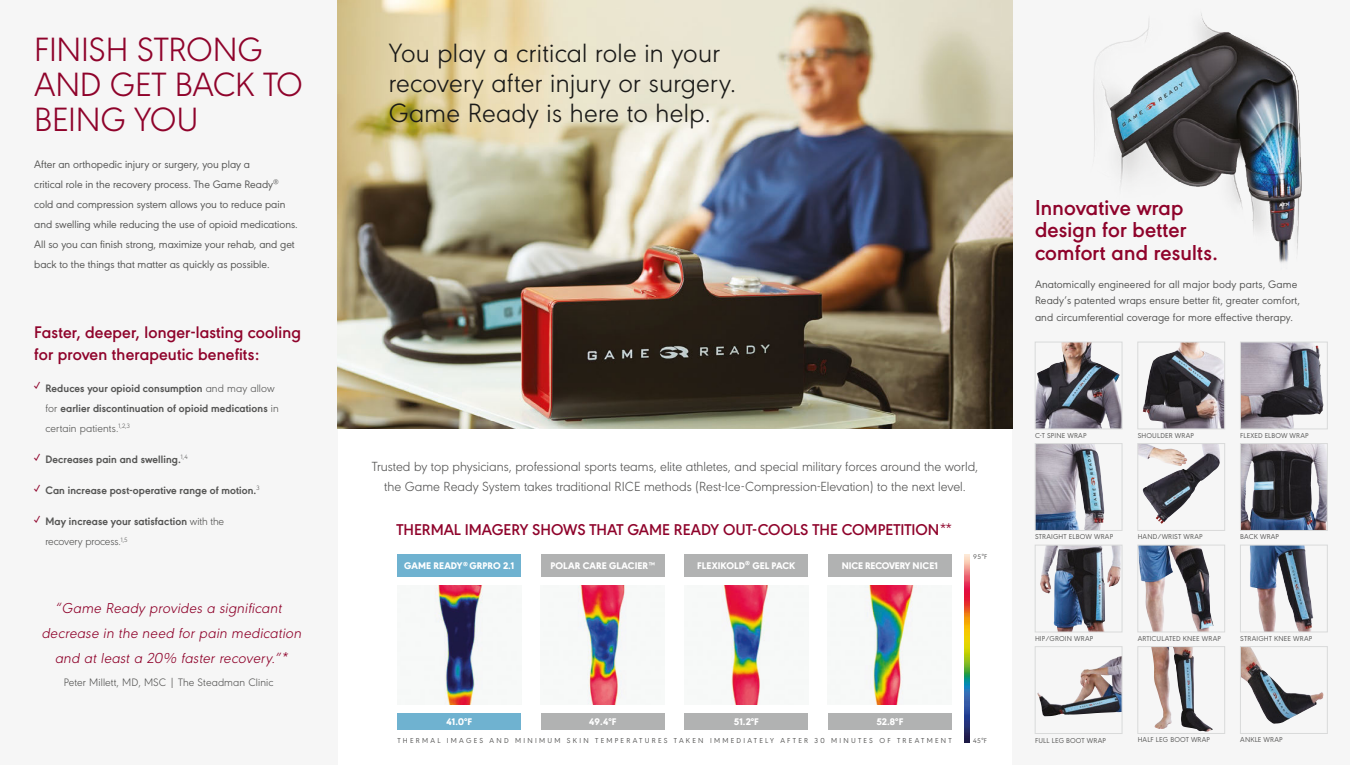
<style>
.page{position:relative;width:1350px;height:765px;background:#fff}
.page>*{position:absolute;margin:0;border:0;box-sizing:border-box;transform-origin:0 0}
.Sub_Heads-_red{font:300 35px/35px "Avanos Sans";letter-spacing:-.01em;color:#8f032b}
.t1{font:300 27.5px/30px "Avanos Sans";letter-spacing:.01em;color:#1a1a18}
.t2{font:600 22.5px/22.5px "Avanos Sans";letter-spacing:.01em;color:#8f032b}
.t3{font:600 17.5px/22.5px "Avanos Sans";letter-spacing:.01em;color:#8f032b}
.t4{font:600 16.25px "Avanos Sans";color:#8f032b}
.t5{font:italic 300 15px/25px "Avanos Sans";letter-spacing:.02em;color:#8f032b;text-align:center}
.t6{font:300 13.75px/20px "Avanos Sans";color:#565655;text-align:center}
.t7{font:11.25px/20px "Avanos Sans";color:#565655}
.t8{font:700 11.25px/20px "Avanos Sans";letter-spacing:.01em;color:#565655}
.t9{font:300 11.25px "Avanos Sans";letter-spacing:.01em;color:#565655}
.Helv_body_10pt_grey{font:800 10px "Avanos Sans";letter-spacing:.01em;color:#fff}
.Helv_body_10pt_grey-2{font:800 10px "Avanos Sans";letter-spacing:-.01em;color:#fff}
.Helv_body_10pt_grey-3{font:7.5px "Avanos Sans";letter-spacing:.3em;color:#565655}
.Helv_body_10pt_grey-4{font:7.38px "Avanos Sans";letter-spacing:.02em;color:#565655}
.Helv_body_10pt_grey-5{font:7.12px "Avanos Sans";color:#565655}
.s1{font-family:"Proxima Nova";color:#8f032b}
.s2{font-weight:300}
</style>
<div class="page">
<div style="left:0;top:0;width:337px;height:765px;background:#f6f6f6"></div>
<div style="left:1012px;top:0;width:338px;height:765px;background:#f6f6f6"></div>
<img style="left:1093px;top:13px;width:209px;height:250px">
<img style="left:338px;top:0;width:674px;height:428px">
<img style="left:1037px;top:344px;width:83px;height:83px">
<div style="left:1035px;top:342px;width:87px;height:87px;border:1px solid #d9dada"></div>
<img style="left:1037px;top:445px;width:67px;height:84px">
<div style="left:1035px;top:443px;width:87px;height:88px;border:1px solid #d9dada"></div>
<img style="left:1107px;top:547px;width:13px;height:40px">
<div style="left:1035px;top:545px;width:87px;height:87px;border:1px solid #d9dada"></div>
<img style="left:1051px;top:656px;width:69px;height:49px">
<div style="left:1035px;top:646px;width:87px;height:88px;border:1px solid #d9dada"></div>
<img style="left:1143px;top:348px;width:36px;height:64px">
<div style="left:1138px;top:342px;width:87px;height:87px;border:1px solid #d9dada"></div>
<img style="left:1143px;top:445px;width:61px;height:77px">
<div style="left:1138px;top:443px;width:87px;height:88px;border:1px solid #d9dada"></div>
<img style="left:1140px;top:547px;width:71px;height:83px">
<div style="left:1138px;top:545px;width:87px;height:87px;border:1px solid #d9dada"></div>
<img style="left:1173px;top:648px;width:40px;height:84px">
<div style="left:1138px;top:646px;width:87px;height:88px;border:1px solid #d9dada"></div>
<img style="left:1242px;top:344px;width:81px;height:83px">
<div style="left:1240px;top:342px;width:88px;height:87px;border:1px solid #d9dada"></div>
<img style="left:1242px;top:445px;width:84px;height:84px">
<div style="left:1240px;top:443px;width:88px;height:88px;border:1px solid #d9dada"></div>
<img style="left:1250px;top:547px;width:63px;height:83px">
<div style="left:1240px;top:545px;width:88px;height:87px;border:1px solid #d9dada"></div>
<img style="left:1242px;top:648px;width:82px;height:76px">
<div style="left:1240px;top:646px;width:88px;height:88px;border:1px solid #d9dada"></div>
<div style="left:684px;top:554px;width:124px;height:23px;background:#b1b2b2"></div>
<div style="left:684px;top:713px;width:124px;height:17px;background:#b1b2b2"></div>
<img style="left:721px;top:585px;width:49px;height:120px">
<div style="left:397px;top:554px;width:124px;height:23px;background:#6fb2d0"></div>
<div style="left:397px;top:713px;width:124px;height:17px;background:#6fb2d0"></div>
<img style="left:434px;top:586px;width:49px;height:119px">
<div style="left:541px;top:554px;width:124px;height:23px;background:#b1b2b2"></div>
<div style="left:541px;top:713px;width:124px;height:17px;background:#b1b2b2"></div>
<img style="left:578px;top:585px;width:49px;height:120px">
<div style="left:828px;top:554px;width:124px;height:23px;background:#b1b2b2"></div>
<div style="left:828px;top:713px;width:124px;height:17px;background:#b1b2b2"></div>
<img style="left:864px;top:585px;width:57px;height:120px">
<img style="left:965px;top:554px;width:5px;height:188px">
<p class="Sub_Heads-_red" style="left:34px;top:30px;width:270px">FINISH STRONG<br>AND GET BACK TO<br>BEING YOU</p>
<p class="t7" style="left:34px;top:153px;width:217px">After an orthopedic injury or surgery, you play a</p>
<p class="t7" style="left:34px;top:173px;width:246px">critical role in the recovery process. The Game Ready<sup>®</sup></p>
<p class="t7" style="left:34px;top:193px;width:253px">cold and compression system allows you to reduce pain</p>
<p class="t7" style="left:34px;top:213px;width:265px">and swelling while reducing the use of opioid medications.<br>All so you can finish strong, maximize your rehab, and get back to the things that matter as quickly as possible.</p>
<p class="t3" style="left:34px;top:319px;width:268px">Faster, deeper, longer-lasting cooling for proven therapeutic benefits:</p>
<p class="t8" style="left:45px;top:377px;width:235px;text-indent:-11px"><span class="s1">✓</span> Reduces your opioid consumption <span class="s2">and may allow for</span> earlier discontinuation of opioid medications <span class="s2">in certain patients.</span><sup>1,2,3</sup></p>
<p class="t8" style="left:34px;top:448px;width:155px"><span class="s1">✓</span> Decreases pain and swelling.<sup>1,4</sup></p>
<p class="t8" style="left:34px;top:480px;width:227px"><span class="s1">✓</span> Can increase post-operative range of motion.<sup>3</sup></p>
<p class="t8" style="left:45px;top:511px;width:180px;text-indent:-11px"><span class="s1">✓</span> May increase your satisfaction <span class="s2">with the recovery process.</span><sup>1,5</sup></p>
<p class="t5" style="left:42px;top:595px;width:261px">“Game Ready provides a significant decrease in the need for pain medication and at least a 20% faster recovery.”*</p>
<p class="t9" style="left:64px;top:674px;width:211px">Peter Millett, MD, MSC | The Steadman Clinic</p>
<p class="t1" style="left:389px;top:36px;width:349px">You play a critical role in your recovery after injury or surgery.<br>Game Ready is here to help.</p>
<p class="t6" style="left:372px;top:455px;width:608px">Trusted by top physicians, professional sports teams, elite athletes, and special military forces around the world, the Game Ready System takes traditional RICE methods (Rest-Ice-Compression-Elevation) to the next level.</p>
<p class="t4" style="left:396px;top:517px;width:558px">THERMAL IMAGERY SHOWS THAT GAME READY OUT-COOLS THE COMPETITION<span class="s2">**</span></p>
<p class="Helv_body_10pt_grey" style="left:404px;top:558px;width:112px">GAME READY<sup>®</sup> GRPRO 2.1</p>
<p class="Helv_body_10pt_grey" style="left:551px;top:558px;width:106px">POLAR CARE GLACIER™</p>
<p class="Helv_body_10pt_grey" style="left:697px;top:558px;width:100px">FLEXIKOLD<sup>®</sup> GEL PACK</p>
<p class="Helv_body_10pt_grey-2" style="left:842px;top:558px;width:98px">NICE RECOVERY NICE1</p>
<p class="Helv_body_10pt_grey-5" style="left:973px;top:551px;width:15px">95°F</p>
<p class="Helv_body_10pt_grey" style="left:589px;top:714px;width:29px">49.4ºF</p>
<p class="Helv_body_10pt_grey-3" style="left:397px;top:735px;width:556px">THERMAL IMAGES AND MINIMUM SKIN TEMPERATURES TAKEN IMMEDIATELY AFTER 30 MINUTES OF TREATMENT</p>
<p class="Helv_body_10pt_grey" style="left:447px;top:714px;width:27px">41.0ºF</p>
<p class="Helv_body_10pt_grey" style="left:734px;top:714px;width:27px">51.2ºF</p>
<p class="Helv_body_10pt_grey" style="left:876px;top:714px;width:28px">52.8ºF</p>
<p class="Helv_body_10pt_grey-5" style="left:973px;top:735px;width:15px">45°F</p>
<p class="t2" style="left:1035px;top:194px;width:184px">Innovative wrap design for better comfort and results.</p>
<p class="t7" style="left:1035px;top:276px;width:266px;line-height:16.2px">Anatomically engineered for all major body parts, Game<br>Ready’s patented wraps ensure better fit, greater comfort, and circumferential coverage for more effective therapy.</p>
<p class="Helv_body_10pt_grey-4" style="left:1035px;top:430px;width:53px">C-T SPINE WRAP</p>
<p class="Helv_body_10pt_grey-4" style="left:1138px;top:430px;width:58px">SHOULDER WRAP</p>
<p class="Helv_body_10pt_grey-4" style="left:1240px;top:430px;width:70px">FLEXED ELBOW WRAP</p>
<p class="Helv_body_10pt_grey-4" style="left:1035px;top:532px;width:80px">STRAIGHT ELBOW WRAP</p>
<p class="Helv_body_10pt_grey-4" style="left:1138px;top:532px;width:66px">HAND/WRIST WRAP</p>
<p class="Helv_body_10pt_grey-4" style="left:1240px;top:532px;width:40px">BACK WRAP</p>
<p class="Helv_body_10pt_grey-4" style="left:1035px;top:633px;width:60px">HIP/GROIN WRAP</p>
<p class="Helv_body_10pt_grey-4" style="left:1138px;top:633px;width:85px">ARTICULATED KNEE WRAP</p>
<p class="Helv_body_10pt_grey-4" style="left:1240px;top:633px;width:73px">STRAIGHT KNEE WRAP</p>
<p class="Helv_body_10pt_grey-4" style="left:1035px;top:735px;width:72px">FULL LEG BOOT WRAP</p>
<p class="Helv_body_10pt_grey-4" style="left:1138px;top:735px;width:74px">HALF LEG BOOT WRAP</p>
<p class="Helv_body_10pt_grey-4" style="left:1240px;top:735px;width:44px">ANKLE WRAP</p>
</div>
